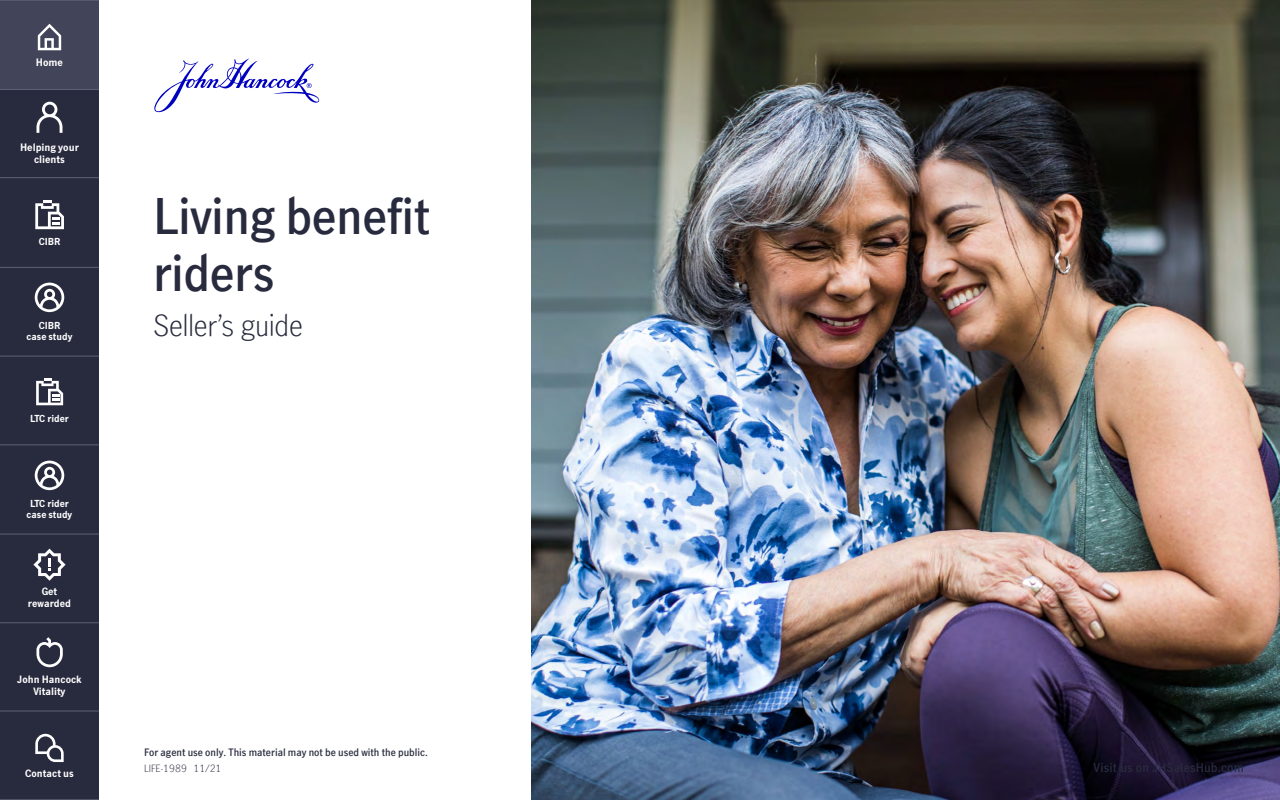
<style>
.page{position:relative;width:1280px;height:800px;background:#fff}
.page>*{position:absolute;margin:0;border:0;box-sizing:border-box;transform-origin:0 0}
.t1{font:600 48px/57.6px "Manulife JH Sans Optimized";letter-spacing:-.01em;color:#282b3e}
.t2{font:300 29px "Manulife JH Sans Optimized";letter-spacing:-.015em;color:#282b3e}
.t3{font:600 12px "Manulife JH Sans Optimized";letter-spacing:.015em;color:#282b3e}
.t4{font:600 10px "Manulife JH Sans Optimized";color:#282b3e}
.t5{font:700 10px/12px "Manulife JH Sans Optimized";color:#fff;text-align:center}
.t6{font:300 10px "Manulife JH Sans Optimized";color:#282b3e}
.t7{font:700 9.9px/11.9px "Manulife JH Sans Optimized";color:#fff;text-align:center}
.t8{font:700 9.4px/11.3px "Manulife JH Sans Optimized";color:#fff;text-align:center}
</style>
<div class="page">
<div style="left:0;top:0;width:99px;height:800px;background:#282b3e"></div>
<img style="left:531px;top:0;width:749px;height:800px">
<div style="left:0;top:0;width:99px;height:90px;background:#424559"></div>
<svg style="left:154px;top:59px;width:166px;height:54px"></svg>
<hr style="left:0;top:89px;width:99px;height:1px;background:#5e6073">
<hr style="left:0;top:0;width:99px;height:1px;background:#5e6073">
<hr style="left:0;top:177px;width:99px;height:1px;background:#5e6073">
<hr style="left:0;top:534px;width:99px;height:1px;background:#5e6073">
<hr style="left:0;top:623px;width:99px;height:1px;background:#5e6073">
<hr style="left:0;top:711px;width:99px;height:1px;background:#5e6073">
<hr style="left:0;top:799px;width:99px;height:1px;background:#5e6073">
<svg style="left:38px;top:24px;width:23px;height:26px"></svg>
<hr style="left:0;top:267px;width:99px;height:1px;background:#5e6073">
<hr style="left:0;top:356px;width:99px;height:1px;background:#5e6073">
<hr style="left:0;top:445px;width:99px;height:1px;background:#5e6073">
<svg style="left:35px;top:734px;width:29px;height:28px"></svg>
<svg style="left:35px;top:200px;width:29px;height:29px"></svg>
<svg style="left:36px;top:637px;width:27px;height:30px"></svg>
<svg style="left:36px;top:378px;width:27px;height:27px"></svg>
<svg style="left:35px;top:283px;width:29px;height:29px"></svg>
<svg style="left:35px;top:461px;width:29px;height:29px"></svg>
<svg style="left:37px;top:102px;width:25px;height:31px"></svg>
<svg style="left:33px;top:549px;width:33px;height:32px"></svg>
<p class="t5" style="left:36px;top:56px;width:29px">Home</p>
<p class="t5" style="left:20px;top:140px;width:60px">Helping your clients</p>
<p class="t8" style="left:39px;top:236px;width:23px">CIBR</p>
<p class="t8" style="left:27px;top:319px;width:47px">CIBR<br>case study</p>
<p class="t8" style="left:30px;top:412px;width:40px">LTC rider</p>
<p class="t8" style="left:27px;top:497px;width:47px">LTC rider case study</p>
<p class="t7" style="left:28px;top:585px;width:45px">Get rewarded</p>
<p class="t7" style="left:17px;top:673px;width:66px">John Hancock<br>Vitality</p>
<p class="t7" style="left:25px;top:767px;width:50px">Contact us</p>
<h1 class="t1" style="left:153px;top:185px;width:279px">Living benefit riders</h1>
<h2 class="t2" style="left:153px;top:306px;width:152px">Seller’s guide</h2>
<p class="t4" style="left:144px;top:745px;width:286px">For agent use only. This material may not be used with the public.</p>
<p class="t6" style="left:144px;top:761px;width:79px">LIFE-1989 11/21</p>
<p class="t3" style="left:1094px;top:759px;width:152px">Visit us on JHSalesHub.com</p>
</div>
